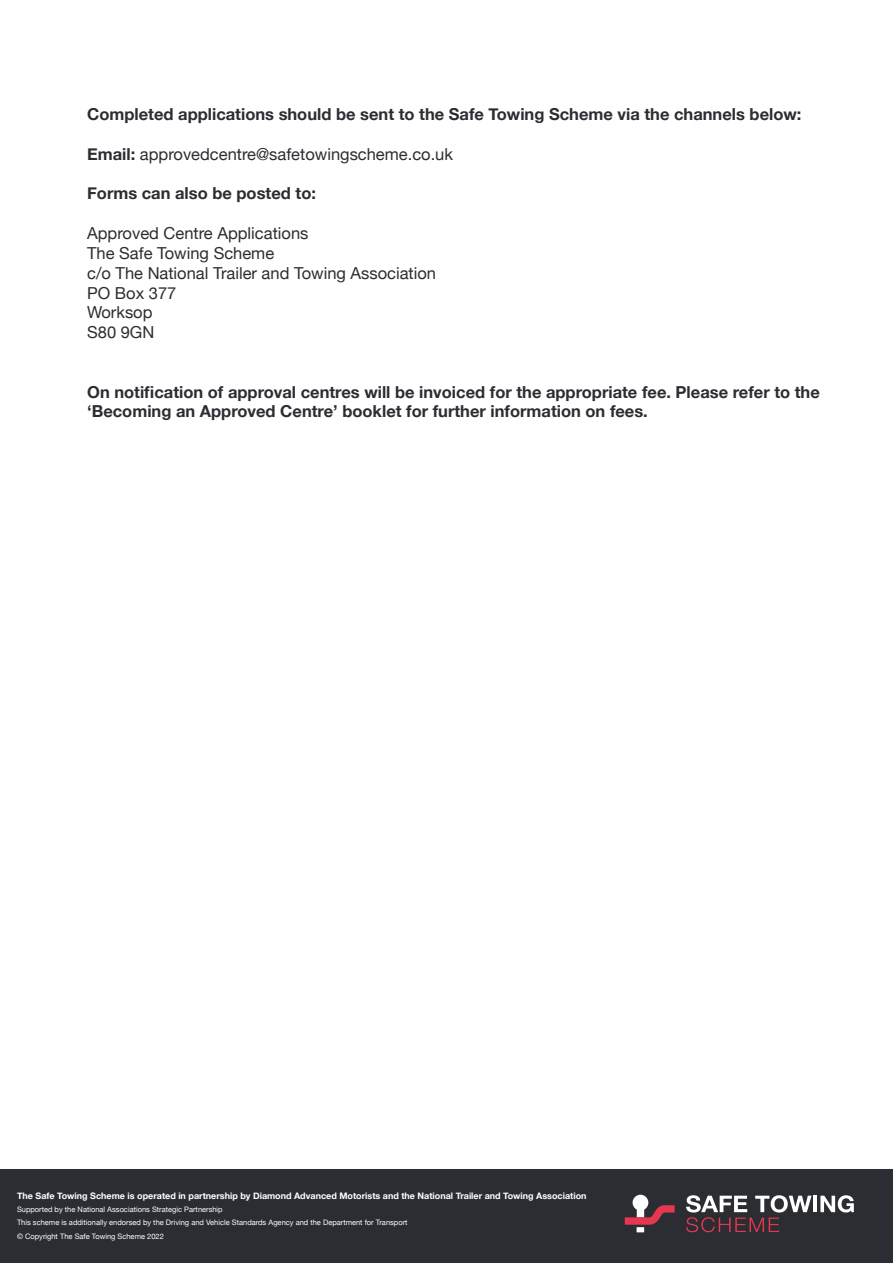
<style>
.page{position:relative;width:893px;height:1263px;background:#fff}
.page>*{position:absolute;margin:0;border:0;box-sizing:border-box;transform-origin:0 0}
.t1{font:700 16.5px/19.8px "Helvetica Neue";color:#2c2d32}
.t2{font:16.5px/19.8px "Helvetica Neue";color:#2c2d32}
.t3{font:700 9px "Helvetica Neue";color:#fff}
.t4{font:7.5px/13.2px "Helvetica Neue";color:#fff}
.s1{font-weight:700}
</style>
<div class="page">
<div style="left:0;top:1169px;width:893px;height:94px;background:#2c2d32"></div>
<hr style="left:813px;top:1196px;width:4px;height:16px;background:#fff">
<svg style="left:820px;top:1195px;width:34px;height:17px"></svg>
<svg style="left:686px;top:1195px;width:125px;height:37px"></svg>
<svg style="left:625px;top:1195px;width:50px;height:37px"></svg>
<p class="t1" style="left:87px;top:105px;width:716px">Completed applications should be sent to the Safe Towing Scheme via the channels below:</p>
<p class="t2" style="left:87px;top:145px;width:367px"><span class="s1">Email:</span> approvedcentre@safetowingscheme.co.uk</p>
<p class="t1" style="left:87px;top:184px;width:230px">Forms can also be posted to:</p>
<p class="t2" style="left:87px;top:224px;width:350px">Approved Centre Applications<br>The Safe Towing Scheme<br>c/o The National Trailer and Towing Association<br>PO Box 377<br>Worksop<br>S80 9GN</p>
<p class="t1" style="left:87px;top:382px;width:734px">On notification of approval centres will be invoiced for the appropriate fee. Please refer to the ‘Becoming an Approved Centre’ booklet for further information on fees.</p>
<p class="t3" style="left:17px;top:1188px;width:571px">The Safe Towing Scheme is operated in partnership by Diamond Advanced Motorists and the National Trailer and Towing Association</p>
<p class="t4" style="left:17px;top:1203px;width:392px">Supported by the National Associations Strategic Partnership<br>This scheme is additionally endorsed by the Driving and Vehicle Standards Agency and the Department for Transport © Copyright The Safe Towing Scheme 2022</p>
</div>
